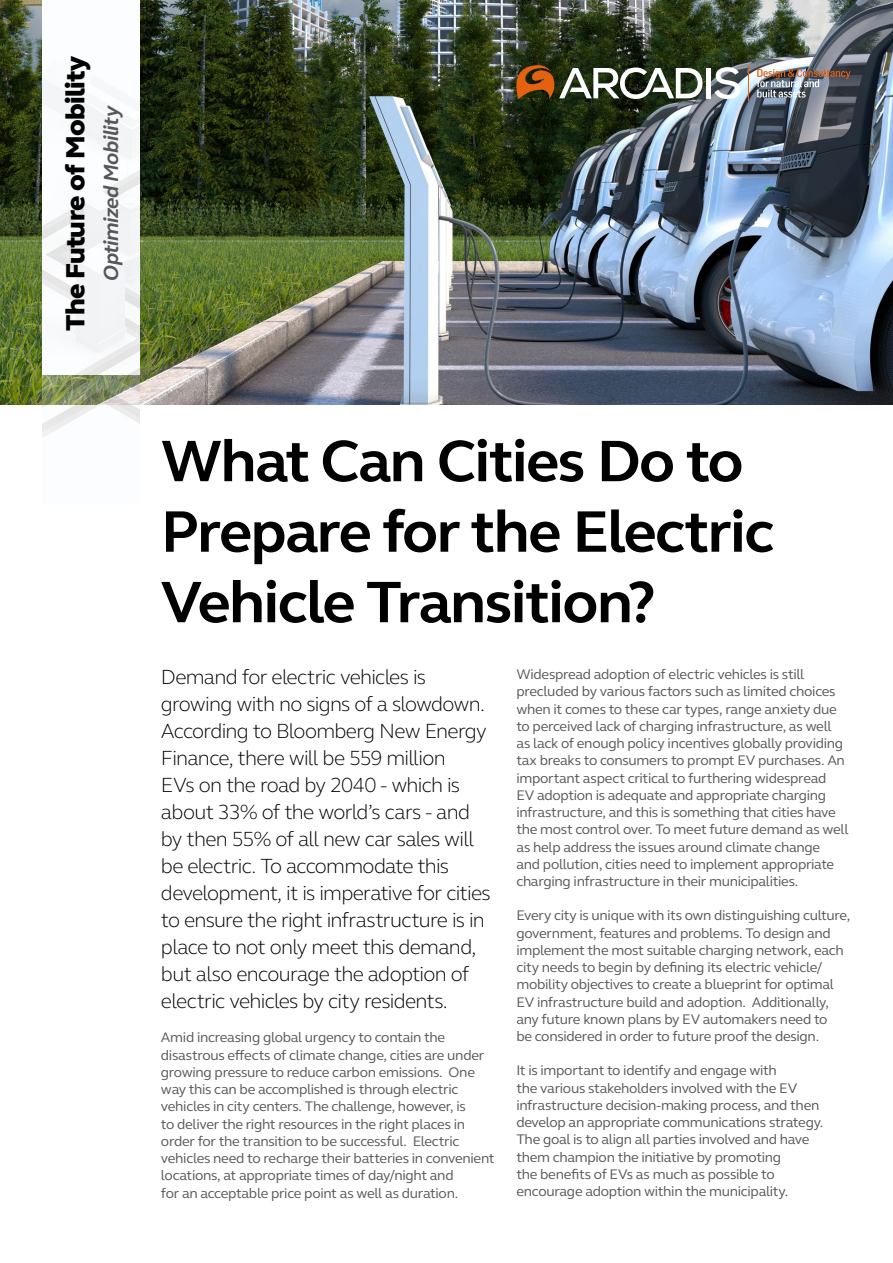
<style>
.page{position:relative;width:893px;height:1263px;background:#fff}
.page>*{position:absolute;margin:0;border:0;box-sizing:border-box;transform-origin:0 0}
.Document_title_headi{font:700 60px/70.5px "FS Elliot Pro";letter-spacing:-.025em;color:#000}
.The_Future_of_Mobili{font:800 27px "FS Elliot Pro";letter-spacing:-.025em;color:#000}
.Intro_paragraph{font:300 21px/27px "FS Elliot Pro";letter-spacing:-.035em;color:#000}
.The_Future_of_Mobili-2{font:italic 700 21px "FS Elliot Pro";letter-spacing:-.025em;color:#55575a}
.body_copy{font:14.25px/17.2px "FS Elliot Pro";letter-spacing:-.02em;color:#55575a}
</style>
<div class="page">
<img style="left:0;top:0;width:893px;height:405px">
<img style="left:43px;top:0;width:97px;height:437px">
<img style="left:757px;top:69px;width:93px;height:29px">
<div style="left:706px;top:68px;width:5px;height:30px;background:#fff"></div>
<svg style="left:714px;top:67px;width:26px;height:32px"></svg>
<svg style="left:516px;top:65px;width:187px;height:34px"></svg>
<hr style="left:748px;top:66px;width:1px;height:35px;background:#e3610f">
<p class="The_Future_of_Mobili" style="left:57px;top:331px;width:276px;rotate:-90deg">The Future of Mobility</p>
<p class="The_Future_of_Mobili-2" style="left:97px;top:281px;width:177px;rotate:-90deg">Optimized Mobility</p>
<p class="Document_title_headi" style="left:161px;top:425px;width:615px">What Can Cities Do to<br>Prepare for the Electric<br>Vehicle Transition?</p>
<p class="Intro_paragraph" style="left:161px;top:663px;width:331px">Demand for electric vehicles is growing with no signs of a slowdown.<br>According to Bloomberg New Energy Finance, there will be 559 million<br>EVs on the road by 2040 - which is about 33% of the world’s cars - and by then 55% of all new car sales will be electric. To accommodate this development, it is imperative for cities to ensure the right infrastructure is in place to not only meet this demand, but also encourage the adoption of electric vehicles by city residents.</p>
<p class="body_copy" style="left:161px;top:1028px;width:335px">Amid increasing global urgency to contain the disastrous effects of climate change, cities are under growing pressure to reduce carbon emissions. One way this can be accomplished is through electric vehicles in city centers. The challenge, however, is<br>to deliver the right resources in the right places in order for the transition to be successful. Electric vehicles need to recharge their batteries in convenient locations, at appropriate times of day/night and<br>for an acceptable price point as well as duration.</p>
<p class="body_copy" style="left:516px;top:665px;width:334px">Widespread adoption of electric vehicles is still precluded by various factors such as limited choices when it comes to these car types, range anxiety due to perceived lack of charging infrastructure, as well as lack of enough policy incentives globally providing tax breaks to consumers to prompt EV purchases. An important aspect critical to furthering widespread<br>EV adoption is adequate and appropriate charging infrastructure, and this is something that cities have the most control over. To meet future demand as well as help address the issues around climate change<br>and pollution, cities need to implement appropriate charging infrastructure in their municipalities.</p>
<p class="body_copy" style="left:516px;top:906px;width:336px">Every city is unique with its own distinguishing culture, government, features and problems. To design and implement the most suitable charging network, each city needs to begin by defining its electric vehicle/ mobility objectives to create a blueprint for optimal EV infrastructure build and adoption. Additionally, any future known plans by EV automakers need to<br>be considered in order to future proof the design.</p>
<p class="body_copy" style="left:516px;top:1061px;width:309px">It is important to identify and engage with<br>the various stakeholders involved with the EV infrastructure decision-making process, and then develop an appropriate communications strategy.<br>The goal is to align all parties involved and have them champion the initiative by promoting<br>the benefits of EVs as much as possible to encourage adoption within the municipality.</p>
</div>
